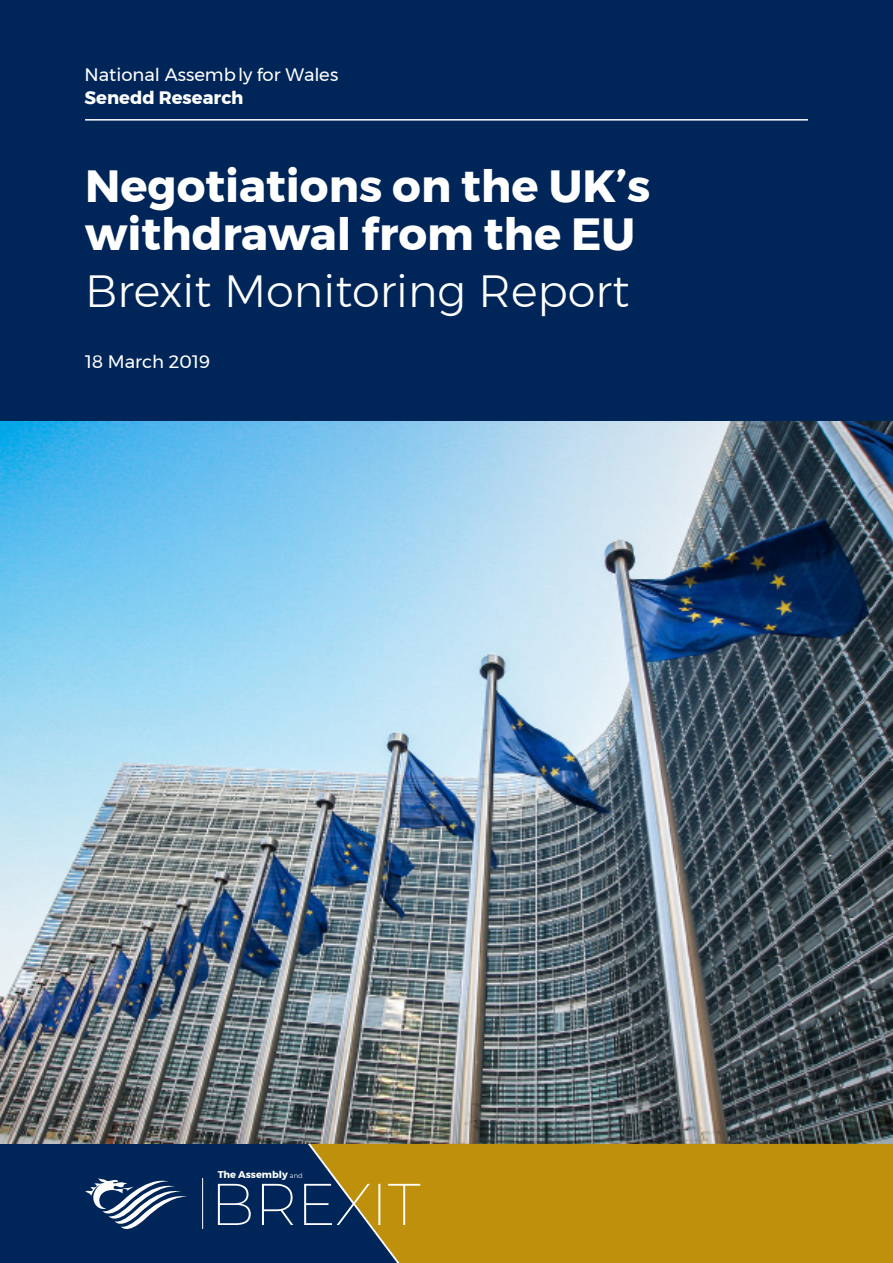
<style>
.page{position:relative;width:893px;height:1263px;background:#fff}
.page>*{position:absolute;margin:0;border:0;box-sizing:border-box;transform-origin:0 0}
.t1{font:700 45px/48px "Montserrat";color:#fff}
.t2{font:300 45px "Montserrat";color:#fff}
.t3{font:18px "Montserrat";color:#fff}
.t4{font:700 18px "Montserrat";color:#fff}
.t5{font:700 9.75px "Montserrat";color:#fff}
.s1{font-weight:300;font-size:6.75px}
</style>
<div class="page">
<img style="left:0;top:421px;width:893px;height:723px">
<div style="left:0;top:1144px;width:420px;height:119px;background:#002659"></div>
<svg style="left:85px;top:1178px;width:102px;height:51px"></svg>
<div style="left:0;top:0;width:893px;height:421px;background:#002659"></div>
<div style="left:420px;top:1144px;width:473px;height:119px;background:#be900b"></div>
<svg style="left:218px;top:1144px;width:202px;height:119px"></svg>
<hr style="left:202px;top:1178px;width:1px;height:51px;background:#fff">
<hr style="left:85px;top:119px;width:723px;height:2px;background:#fff">
<p class="t3" style="left:85px;top:61px;width:255px">National Assembly for Wales</p>
<p class="t4" style="left:85px;top:83px;width:160px">Senedd Research</p>
<p class="t1" style="left:85px;top:162px;width:567px">Negotiations on the UK’s withdrawal from the EU</p>
<p class="t2" style="left:85px;top:258px;width:546px">Brexit Monitoring Report</p>
<p class="t3" style="left:85px;top:348px;width:127px">18 March 2019</p>
<p class="t5" style="left:218px;top:1166px;width:86px">The Assembly <span class="s1">and</span></p>
</div>
